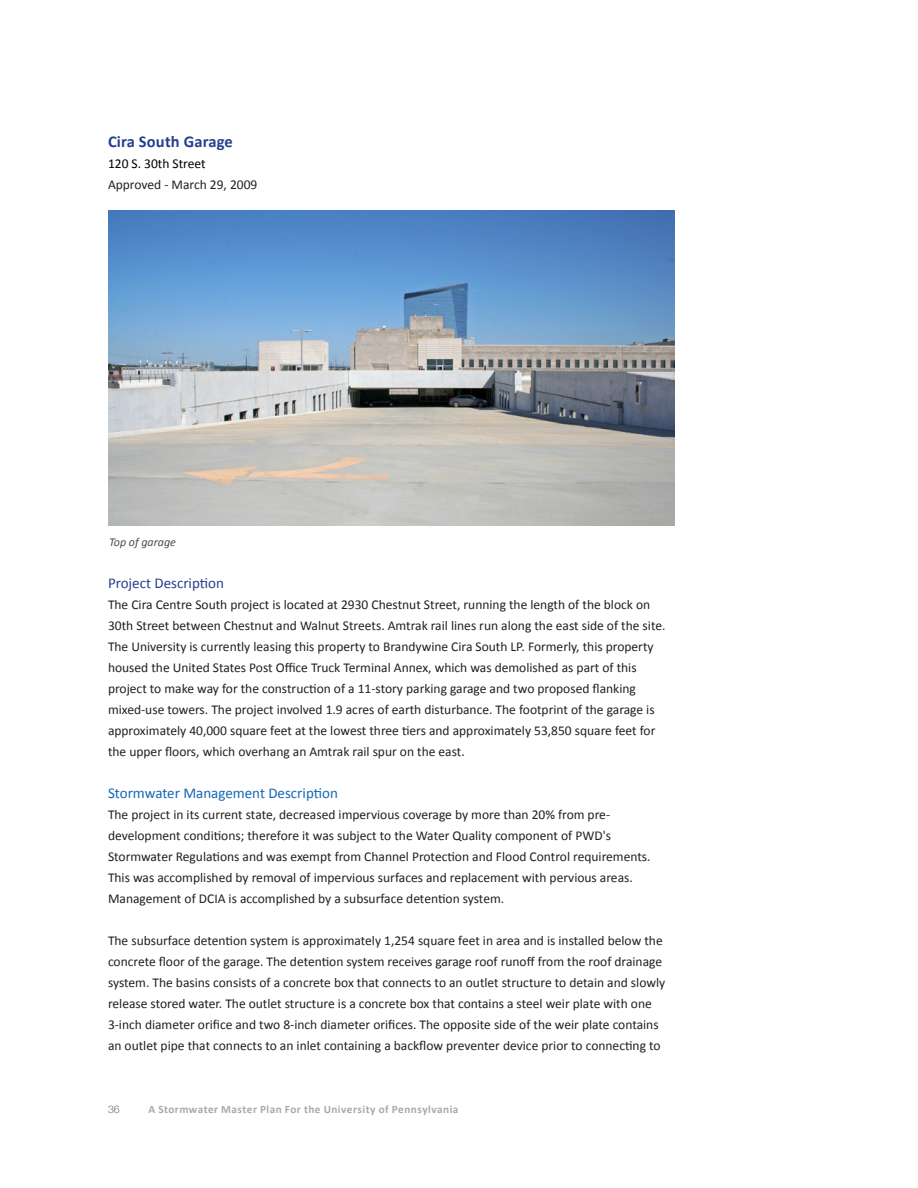
<style>
.page{position:relative;width:918px;height:1188px;background:#fff}
.page>*{position:absolute;margin:0;border:0;box-sizing:border-box;transform-origin:0 0}
.t1{font:700 16.5px "Calibri";letter-spacing:.01em;color:#253f8e}
.t2{font:15px "Calibri";color:#1368b3}
.t3{font:15px "Calibri";color:#253f8e}
.t4{font:13.5px/21px "Calibri";color:#231f20}
.t5{font:13.5px "Calibri";color:#000}
.t6{font:italic 12px "Calibri";color:#4b4c4d}
.t7{font:700 11.25px "Calibri";letter-spacing:.04em;color:#a8a9ad}
.t8{font:300 10.5px "Helvetica Neue";color:#6c6d70}
</style>
<div class="page">
<img style="left:108px;top:211px;width:567px;height:315px">
<p class="t1" style="left:108px;top:131px;width:126px">Cira South Garage</p>
<p class="t5" style="left:108px;top:155px;width:99px">120 S. 30th Street</p>
<p class="t4" style="left:108px;top:173px;width:151px">Approved - March 29, 2009</p>
<p class="t6" style="left:109px;top:535px;width:68px">Top of garage</p>
<p class="t3" style="left:108px;top:574px;width:117px">Project Description</p>
<p class="t4" style="left:108px;top:593px;width:559px">The Cira Centre South project is located at 2930 Chestnut Street, running the length of the block on 30th Street between Chestnut and Walnut Streets. Amtrak rail lines run along the east side of the site.<br>The University is currently leasing this property to Brandywine Cira South LP. Formerly, this property housed the United States Post Office Truck Terminal Annex, which was demolished as part of this project to make way for the construction of a 11-story parking garage and two proposed flanking mixed-use towers. The project involved 1.9 acres of earth disturbance. The footprint of the garage is approximately 40,000 square feet at the lowest three tiers and approximately 53,850 square feet for the upper floors, which overhang an Amtrak rail spur on the east.</p>
<p class="t2" style="left:108px;top:784px;width:231px">Stormwater Management Description</p>
<p class="t4" style="left:108px;top:803px;width:544px">The project in its current state, decreased impervious coverage by more than 20% from pre&shy;development conditions; therefore it was subject to the Water Quality component of PWD's Stormwater Regulations and was exempt from Channel Protection and Flood Control requirements.<br>This was accomplished by removal of impervious surfaces and replacement with pervious areas.<br>Management of DCIA is accomplished by a subsurface detention system.</p>
<p class="t4" style="left:108px;top:929px;width:559px">The subsurface detention system is approximately 1,254 square feet in area and is installed below the concrete floor of the garage. The detention system receives garage roof runoff from the roof drainage system. The basins consists of a concrete box that connects to an outlet structure to detain and slowly release stored water. The outlet structure is a concrete box that contains a steel weir plate with one 3-inch diameter orifice and two 8-inch diameter orifices. The opposite side of the weir plate contains an outlet pipe that connects to an inlet containing a backflow preventer device prior to connecting to</p>
<p class="t8" style="left:108px;top:1103px;width:13px">36</p>
<p class="t7" style="left:148px;top:1102px;width:311px">A Stormwater Master Plan For the University of Pennsylvania</p>
</div>
